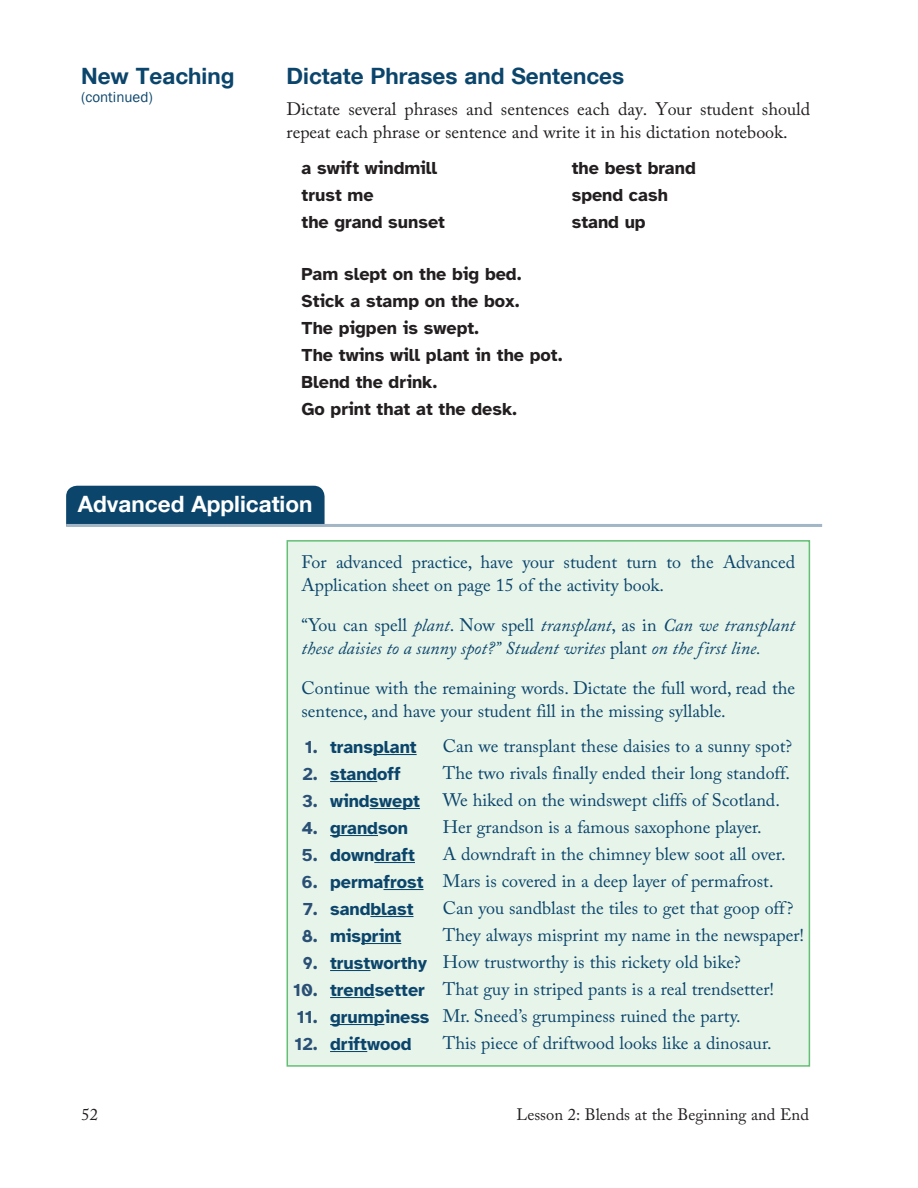
<style>
.page{position:relative;width:918px;height:1188px;background:#fff}
.page>*{position:absolute;margin:0;border:0;box-sizing:border-box;transform-origin:0 0}
.t1{font:700 22.5px "Helvetica Neue LT Com";color:#0b456b}
.t2{font:700 22.5px "Helvetica Neue LT Com";color:#fff}
.t3{font:18px/27px "Adobe Caslon Pro";color:#0b456b}
.t4{font:700 18px/27px "Atkinson Hyperlegible";color:#231f20}
.t5{font:18px/22.5px "Adobe Caslon Pro";color:#231f20}
.t6{font:italic 18px/22.5px "Adobe Caslon Pro";color:#0b456b}
.t7{font:700 18px/27px "Atkinson Hyperlegible";color:#0b456b}
.t8{font:700 18px/27px "Atkinson Hyperlegible";color:#2a5075;text-align:right}
.t9{font:16.5px "Adobe Caslon Pro";color:#231f20}
.t10{font:15px "Franklin Gothic";color:#0b456b}
.s1{font-style:normal}
</style>
<div class="page">
<div style="left:287px;top:541px;width:522px;height:525px;background:#e7f4ea"></div>
<div style="left:287px;top:540px;width:523px;height:527px;border:2px solid #64bf75"></div>
<hr style="left:373px;top:754px;width:44px;height:1px;background:#0b456b">
<hr style="left:330px;top:781px;width:47px;height:1px;background:#0b456b">
<hr style="left:370px;top:808px;width:50px;height:1px;background:#0b456b">
<hr style="left:330px;top:835px;width:48px;height:1px;background:#0b456b">
<hr style="left:374px;top:862px;width:41px;height:1px;background:#0b456b">
<hr style="left:384px;top:889px;width:40px;height:1px;background:#0b456b">
<hr style="left:370px;top:916px;width:44px;height:1px;background:#0b456b">
<hr style="left:361px;top:943px;width:40px;height:1px;background:#0b456b">
<hr style="left:330px;top:970px;width:41px;height:1px;background:#0b456b">
<hr style="left:330px;top:997px;width:45px;height:1px;background:#0b456b">
<hr style="left:330px;top:1024px;width:54px;height:1px;background:#0b456b">
<hr style="left:330px;top:1051px;width:37px;height:1px;background:#0b456b">
<div style="left:66px;top:486px;width:259px;height:38px;background:#0b456b"></div>
<hr style="left:66px;top:524px;width:756px;height:3px;background:#a2b6c5">
<p class="t1" style="left:81px;top:61px;width:155px">New Teaching</p>
<p class="t10" style="left:81px;top:87px;width:73px">(continued)</p>
<p class="t1" style="left:287px;top:61px;width:339px">Dictate Phrases and Sentences</p>
<p class="t5" style="left:287px;top:98px;width:525px">Dictate several phrases and sentences each day. Your student should repeat each phrase or sentence and write it in his dictation notebook.</p>
<p class="t4" style="left:302px;top:155px;width:145px">a swift windmill trust me<br>the grand sunset</p>
<p class="t4" style="left:572px;top:155px;width:125px">the best brand spend cash stand up</p>
<p class="t4" style="left:302px;top:261px;width:263px">Pam slept on the big bed.<br>Stick a stamp on the box.<br>The pigpen is swept.<br>The twins will plant in the pot.<br>Blend the drink.<br>Go print that at the desk.</p>
<p class="t2" style="left:78px;top:490px;width:236px">Advanced Application</p>
<p class="t3" style="left:302px;top:551px;width:495px;line-height:22.5px">For advanced practice, have your student turn to the Advanced<br>Application sheet on page 15 of the activity book.</p>
<p class="t6" style="left:302px;top:614px;width:495px"><span class="s1">“You can spell</span> plant<span class="s1">. Now spell</span> transplant<span class="s1">, as in</span> Can we transplant these daisies to a sunny spot?” Student writes <span class="s1">plant</span> on the first line.</p>
<p class="t3" style="left:302px;top:677px;width:495px;line-height:22.5px">Continue with the remaining words. Dictate the full word, read the sentence, and have your student fill in the missing syllable.</p>
<p class="t8" style="left:293px;top:733px;width:26px">1.<br>2.<br>3.<br>4.<br>5.<br>6.<br>7.<br>8.<br>9.<br>10.<br>11.<br>12.</p>
<p class="t7" style="left:330px;top:733px;width:101px">transplant standoff windswept grandson downdraft permafrost sandblast misprint trustworthy trendsetter grumpiness driftwood</p>
<p class="t3" style="left:443px;top:732px;width:363px">Can we transplant these daisies to a sunny spot?<br>The two rivals finally ended their long standoff.<br>We hiked on the windswept cliffs of Scotland.<br>Her grandson is a famous saxophone player.<br>A downdraft in the chimney blew soot all over.<br>Mars is covered in a deep layer of permafrost.<br>Can you sandblast the tiles to get that goop off?<br>They always misprint my name in the newspaper!<br>How trustworthy is this rickety old bike?<br>That guy in striped pants is a real trendsetter!<br>Mr. Sneed’s grumpiness ruined the party.<br>This piece of driftwood looks like a dinosaur.</p>
<p class="t9" style="left:82px;top:1105px;width:18px">52</p>
<p class="t9" style="left:516px;top:1105px;width:294px">Lesson 2: Blends at the Beginning and End</p>
</div>
